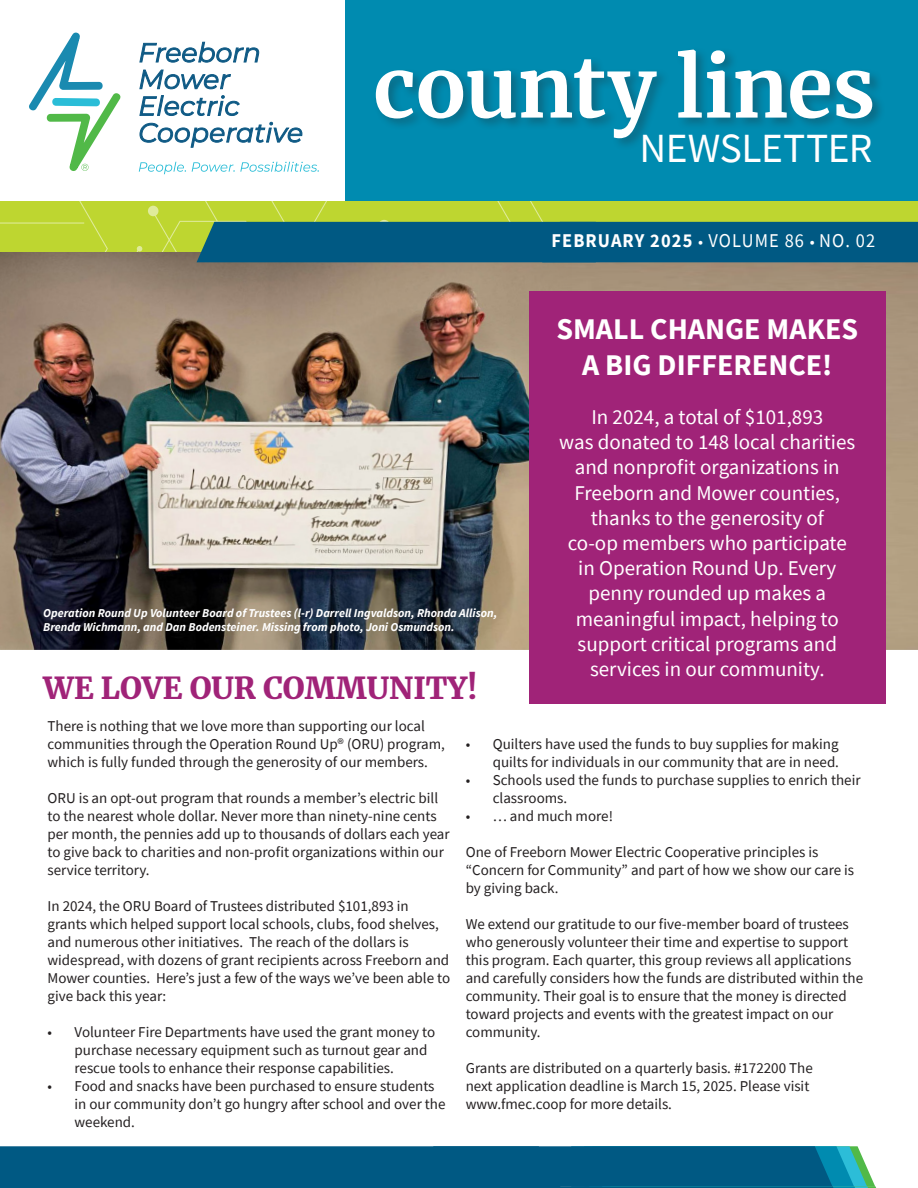
<style>
.page{position:relative;width:918px;height:1188px;background:#fff}
.page>*{position:absolute;margin:0;border:0;box-sizing:border-box;transform-origin:0 0}
.WANT_ADS_SUBHEADS{font:700 82.95px "Merriweather";letter-spacing:-.005em;color:#fff}
.WANT_ADS_SUBHEADS-2{font:41.55px "Source Sans Pro";letter-spacing:-.015em;color:#fff}
.t1{font:700 30px/36px "Source Sans Pro";color:#fff;text-align:center}
.t2{font:900 30px "Merriweather";color:#a02378}
.t3{font:21px/25.2px "Source Sans Pro";color:#fff;text-align:center}
.t4{font:19.5px "Source Sans Pro";letter-spacing:.06em;color:#fff;scale:.94 1}
.t5{font:15px/18px "Source Sans Pro";color:#231f20}
.t6{font:italic 700 12px/14.4px "Source Sans Pro";color:#fff}
.s1{font-weight:700}
.s2{font-size:16.5px}
</style>
<div class="page">
<img style="left:573px;top:262px;width:345px;height:388px">
<img style="left:0;top:262px;width:573px;height:388px">
<svg style="left:0;top:1146px;width:876px;height:42px;background:#055f86"></svg>
<div style="left:346px;top:0;width:572px;height:201px;background:#008bb0"></div>
<svg style="left:0;top:201px;width:918px;height:61px;background:#5b925d"></svg>
<div style="left:373px;top:47px;width:513px;height:104px;background:#231f20;opacity:.3"></div>
<svg style="left:139px;top:162px;width:47px;height:12px"></svg>
<svg style="left:192px;top:162px;width:127px;height:10px"></svg>
<svg style="left:140px;top:42px;width:119px;height:20px"></svg>
<svg style="left:140px;top:70px;width:91px;height:19px"></svg>
<svg style="left:140px;top:95px;width:99px;height:21px"></svg>
<svg style="left:140px;top:122px;width:162px;height:25px"></svg>
<svg style="left:29px;top:32px;width:92px;height:139px"></svg>
<div style="left:529px;top:292px;width:356px;height:412px;background:#a02378"></div>
<p class="WANT_ADS_SUBHEADS" style="left:373px;top:30px;width:504px">county lines</p>
<p class="WANT_ADS_SUBHEADS-2" style="left:639px;top:121px;width:234px">NEWSLETTER</p>
<p class="t4" style="left:551px;top:228px;width:346px"><span class="s1">FEBRUARY 2025</span> <span class="s2">•</span> VOLUME 86 <span class="s2">•</span> NO. 02</p>
<p class="t1" style="left:556px;top:311px;width:303px">SMALL CHANGE MAKES<br>A BIG DIFFERENCE!</p>
<p class="t3" style="left:559px;top:404px;width:297px">In 2024, a total of $101,893<br>was donated to 148 local charities and nonprofit organizations in<br>Freeborn and Mower counties, thanks to the generosity of<br>co-op members who participate in Operation Round Up. Every penny rounded up makes a meaningful impact, helping to support critical programs and services in our community.</p>
<p class="t6" style="left:43px;top:606px;width:456px">Operation Round Up Volunteer Board of Trustees (l-r) Darrell Ingvaldson, Rhonda Allison,<br>Brenda Wichmann, and Dan Bodensteiner. Missing from photo, Joni Osmundson.</p>
<p class="t2" style="left:43px;top:667px;width:436px">WE LOVE OUR COMMUNITY!</p>
<p class="t5" style="left:48px;top:716px;width:399px">There is nothing that we love more than supporting our local communities through the Operation Round Up® (ORU) program, which is fully funded through the generosity of our members.</p>
<p class="t5" style="left:48px;top:788px;width:404px">ORU is an opt-out program that rounds a member’s electric bill to the nearest whole dollar. Never more than ninety-nine cents per month, the pennies add up to thousands of dollars each year to give back to charities and non-profit organizations within our service territory.</p>
<p class="t5" style="left:48px;top:896px;width:404px">In 2024, the ORU Board of Trustees distributed $101,893 in grants which helped support local schools, clubs, food shelves, and numerous other initiatives. The reach of the dollars is widespread, with dozens of grant recipients across Freeborn and Mower counties. Here’s just a few of the ways we’ve been able to give back this year:</p>
<p class="t5" style="left:75px;top:1022px;width:362px;text-indent:-27px">• Volunteer Fire Departments have used the grant money to purchase necessary equipment such as turnout gear and rescue tools to enhance their response capabilities.</p>
<p class="t5" style="left:75px;top:1076px;width:373px;text-indent:-27px">• Food and snacks have been purchased to ensure students in our community don’t go hungry after school and over the weekend.</p>
<p class="t5" style="left:466px;top:734px;width:375px;text-align:right">• Quilters have used the funds to buy supplies for making quilts for individuals in our community that are in need.</p>
<p class="t5" style="left:493px;top:770px;width:369px;text-indent:-27px">• Schools used the funds to purchase supplies to enrich their classrooms.</p>
<p class="t5" style="left:466px;top:806px;width:149px">• … and much more!</p>
<p class="t5" style="left:466px;top:842px;width:390px">One of Freeborn Mower Electric Cooperative principles is “Concern for Community” and part of how we show our care is by giving back.</p>
<p class="t5" style="left:466px;top:914px;width:399px">We extend our gratitude to our five-member board of trustees who generously volunteer their time and expertise to support this program. Each quarter, this group reviews all applications and carefully considers how the funds are distributed within the community. Their goal is to ensure that the money is directed toward projects and events with the greatest impact on our community.</p>
<p class="t5" style="left:466px;top:1058px;width:349px">Grants are distributed on a quarterly basis. #172200 The next application deadline is March 15, 2025. Please visit www.fmec.coop for more details.</p>
</div>
